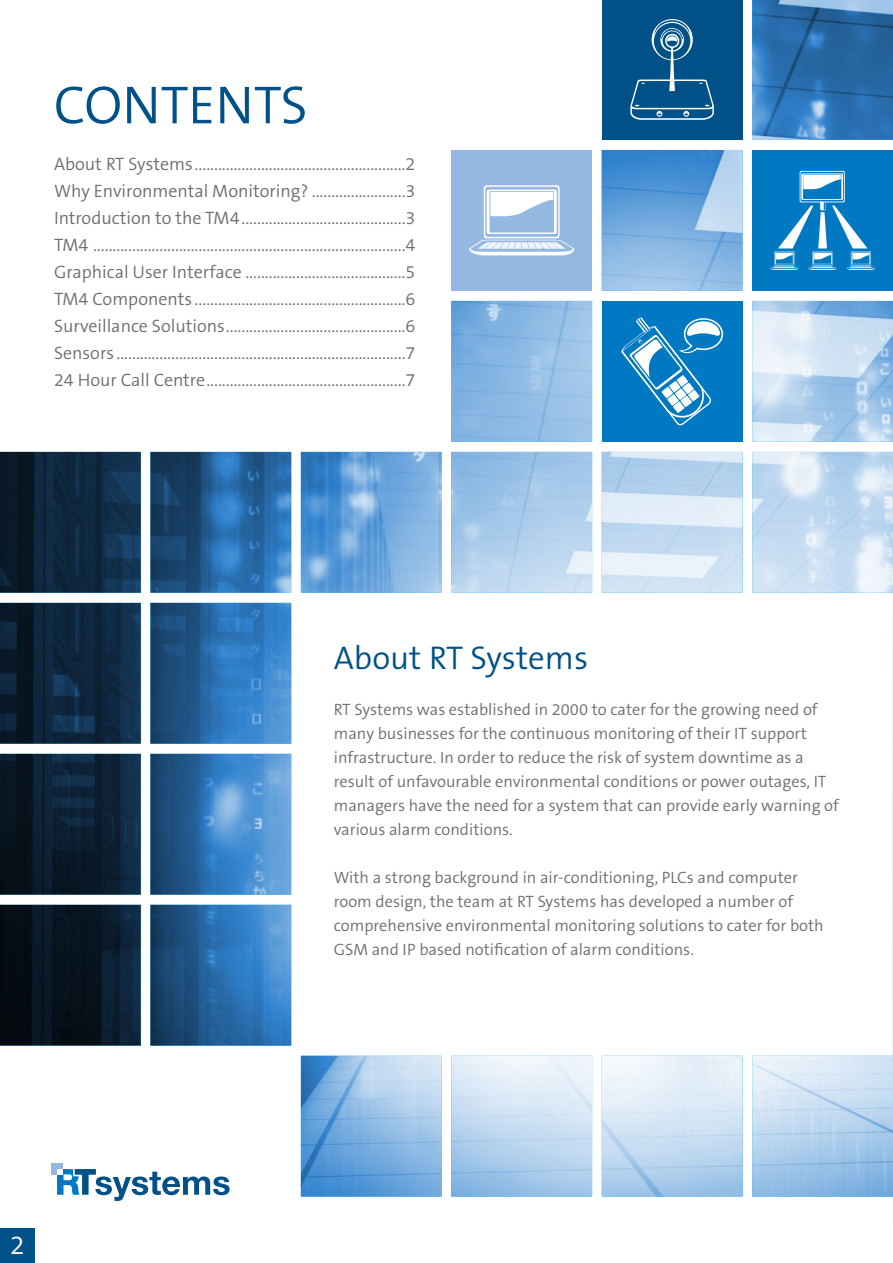
<style>
.page{position:relative;width:893px;height:1263px;background:#fff}
.page>*{position:absolute;margin:0;border:0;box-sizing:border-box;transform-origin:0 0}
.t1{font:300 54px "The Sans B4";color:#005187}
.t2{font:300 33px "The Sans B4";color:#005187}
.t3{font:300 26.4px "The Sans B4";color:#fff}
.t4{font:300 18px/27px "The Sans B4";color:#6d6e71;text-align:justify}
.t5{font:300 16.5px/24px "The Sans B4";color:#6d6e71}
</style>
<div class="page">
<img style="left:0;top:0;width:893px;height:1196px">
<div style="left:451px;top:150px;width:141px;height:141px;background:#94b8e1"></div>
<div style="left:602px;top:0;width:140px;height:140px;background:#005187"></div>
<div style="left:602px;top:301px;width:140px;height:141px;background:#0079c2"></div>
<div style="left:752px;top:150px;width:141px;height:141px;background:#0079c2"></div>
<svg style="left:51px;top:1163px;width:179px;height:38px"></svg>
<svg style="left:630px;top:19px;width:84px;height:101px"></svg>
<svg style="left:770px;top:171px;width:105px;height:99px"></svg>
<svg style="left:469px;top:185px;width:106px;height:70px"></svg>
<svg style="left:621px;top:317px;width:102px;height:109px"></svg>
<div style="left:0;top:1228px;width:35px;height:35px;background:#005187"></div>
<h1 class="t1" style="left:54px;top:81px;width:256px">CONTENTS</h1>
<p class="t4" style="left:54px;top:152px;width:363px">About RT Systems ......................................................2<br>Why Environmental Monitoring? ........................3<br>Introduction to the TM4 ..........................................3<br>TM4 ................................................................................4<br>Graphical User Interface .........................................5<br>TM4 Components ......................................................6<br>Surveillance Solutions ..............................................6<br>Sensors ..........................................................................7<br>24 Hour Call Centre ...................................................7</p>
<h2 class="t2" style="left:334px;top:643px;width:256px">About RT Systems</h2>
<p class="t5" style="left:334px;top:698px;width:507px">RT Systems was established in 2000 to cater for the growing need of many businesses for the continuous monitoring of their IT support infrastructure. In order to reduce the risk of system downtime as a result of unfavourable environmental conditions or power outages, IT managers have the need for a system that can provide early warning of various alarm conditions.</p>
<p class="t5" style="left:334px;top:866px;width:491px">With a strong background in air-conditioning, PLCs and computer room design, the team at RT Systems has developed a number of comprehensive environmental monitoring solutions to cater for both GSM and IP based notification of alarm conditions.</p>
<h3 class="t3" style="left:10px;top:1233px;width:16px">2</h3>
</div>
